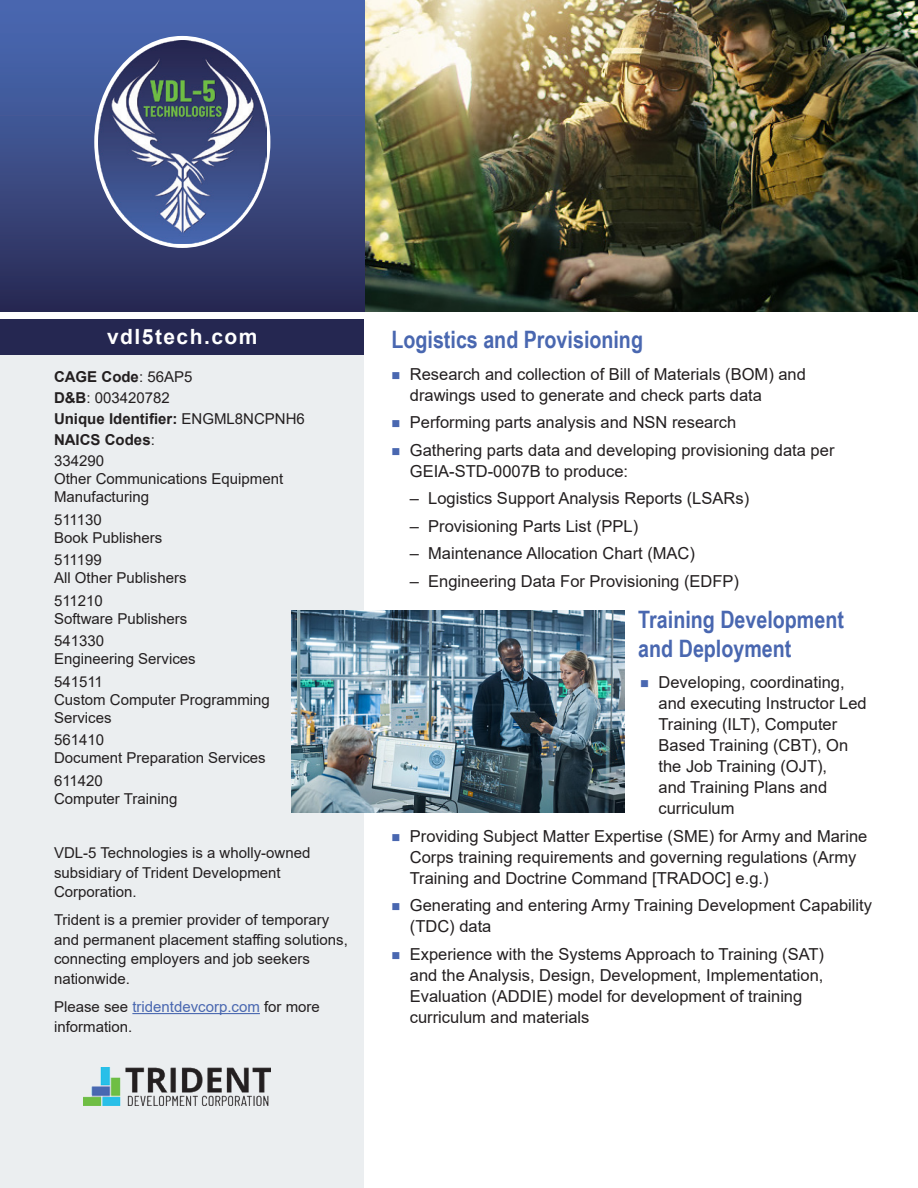
<style>
.page{position:relative;width:918px;height:1188px;background:#fff}
.page>*{position:absolute;margin:0;border:0;box-sizing:border-box;transform-origin:0 0}
.t1{font:700 24px/28.8px "Arial Narrow";color:#4967b0}
.t2{font:700 21px "Arial";letter-spacing:.07em;color:#fff}
.t3{font:16.5px/21px "Arial";color:#231f20}
.t4{font:15px/18px "Arial";color:#231f20}
.t5{font:700 15px/21px "Arial";color:#231f20}
.s1{font-weight:400}
.s2{color:#4967b0}
</style>
<div class="page">
<div style="left:0;top:330px;width:364px;height:858px;background:#ebeef0"></div>
<img style="left:365px;top:0;width:553px;height:311px">
<hr style="left:132px;top:1013px;width:128px;height:1px;background:#4967b0">
<img style="left:84px;top:1067px;width:186px;height:39px">
<div style="left:0;top:0;width:365px;height:311px;background:linear-gradient(to bottom,#4e6fb9,#2c2d57)"></div>
<div style="left:0;top:319px;width:364px;height:35px;background:#252751"></div>
<img style="left:98px;top:41px;width:168px;height:202px">
<img style="left:292px;top:610px;width:333px;height:202px">
<p class="t2" style="left:107px;top:322px;width:152px">vdl5tech.com</p>
<h1 class="t1" style="left:392px;top:324px;width:253px">Logistics and Provisioning</h1>
<p class="t3" style="left:410px;top:363px;width:398px">Research and collection of Bill of Materials (BOM) and drawings used to generate and check parts data</p>
<p class="t3" style="left:410px;top:409px;width:426px;line-height:27.5px">Performing parts analysis and NSN research<br>Gathering parts data and developing provisioning data per</p>
<p class="t3" style="left:410px;top:460px;width:220px">GEIA-STD-0007B to produce:</p>
<p class="t3" style="left:410px;top:488px;width:341px">– Logistics Support Analysis Reports (LSARs)</p>
<p class="t3" style="left:410px;top:515px;width:230px">– Provisioning Parts List (PPL)</p>
<p class="t3" style="left:410px;top:543px;width:287px">– Maintenance Allocation Chart (MAC)</p>
<p class="t3" style="left:410px;top:570px;width:331px">– Engineering Data For Provisioning (EDFP)</p>
<h1 class="t1" style="left:638px;top:604px;width:207px">Training Development and Deployment</h1>
<p class="t3" style="left:658px;top:672px;width:210px">Developing, coordinating, and executing Instructor Led<br>Training (ILT), Computer<br>Based Training (CBT), On the Job Training (OJT),<br>and Training Plans and curriculum</p>
<p class="t3" style="left:410px;top:825px;width:459px">Providing Subject Matter Expertise (SME) for Army and Marine<br>Corps training requirements and governing regulations (Army<br>Training and Doctrine Command [TRADOC] e.g.)</p>
<p class="t3" style="left:410px;top:895px;width:464px">Generating and entering Army Training Development Capability (TDC) data</p>
<p class="t3" style="left:410px;top:943px;width:416px">Experience with the Systems Approach to Training (SAT) and the Analysis, Design, Development, Implementation, Evaluation (ADDIE) model for development of training curriculum and materials</p>
<p class="t5" style="left:54px;top:366px;width:252px">CAGE Code<span class="s1">: 56AP5<br></span>D&amp;B<span class="s1">: 003420782<br></span>Unique Identifier: <span class="s1">ENGML8NCPNH6<br></span>NAICS Codes<span class="s1">:<br>334290</span></p>
<p class="t4" style="left:54px;top:470px;width:231px">Other Communications Equipment<br>Manufacturing</p>
<p class="t4" style="left:54px;top:510px;width:110px">511130<br>Book Publishers</p>
<p class="t4" style="left:54px;top:551px;width:134px">511199<br>All Other Publishers</p>
<p class="t4" style="left:54px;top:591px;width:135px">511210<br>Software Publishers</p>
<p class="t4" style="left:54px;top:632px;width:143px">541330<br>Engineering Services</p>
<p class="t4" style="left:54px;top:672px;width:217px">541511<br>Custom Computer Programming<br>Services</p>
<p class="t4" style="left:54px;top:731px;width:213px">561410<br>Document Preparation Services</p>
<p class="t4" style="left:54px;top:771px;width:125px">611420<br>Computer Training</p>
<p class="t4" style="left:54px;top:843px;width:258px;line-height:19.5px">VDL-5 Technologies is a wholly-owned subsidiary of Trident Development<br>Corporation.</p>
<p class="t4" style="left:54px;top:910px;width:295px;line-height:19.5px">Trident is a premier provider of temporary and permanent placement staffing solutions, connecting employers and job seekers nationwide.</p>
<p class="t4" style="left:54px;top:997px;width:267px;line-height:19.5px">Please see <span class="s2">tridentdevcorp.com</span> for more information.</p>
</div>
